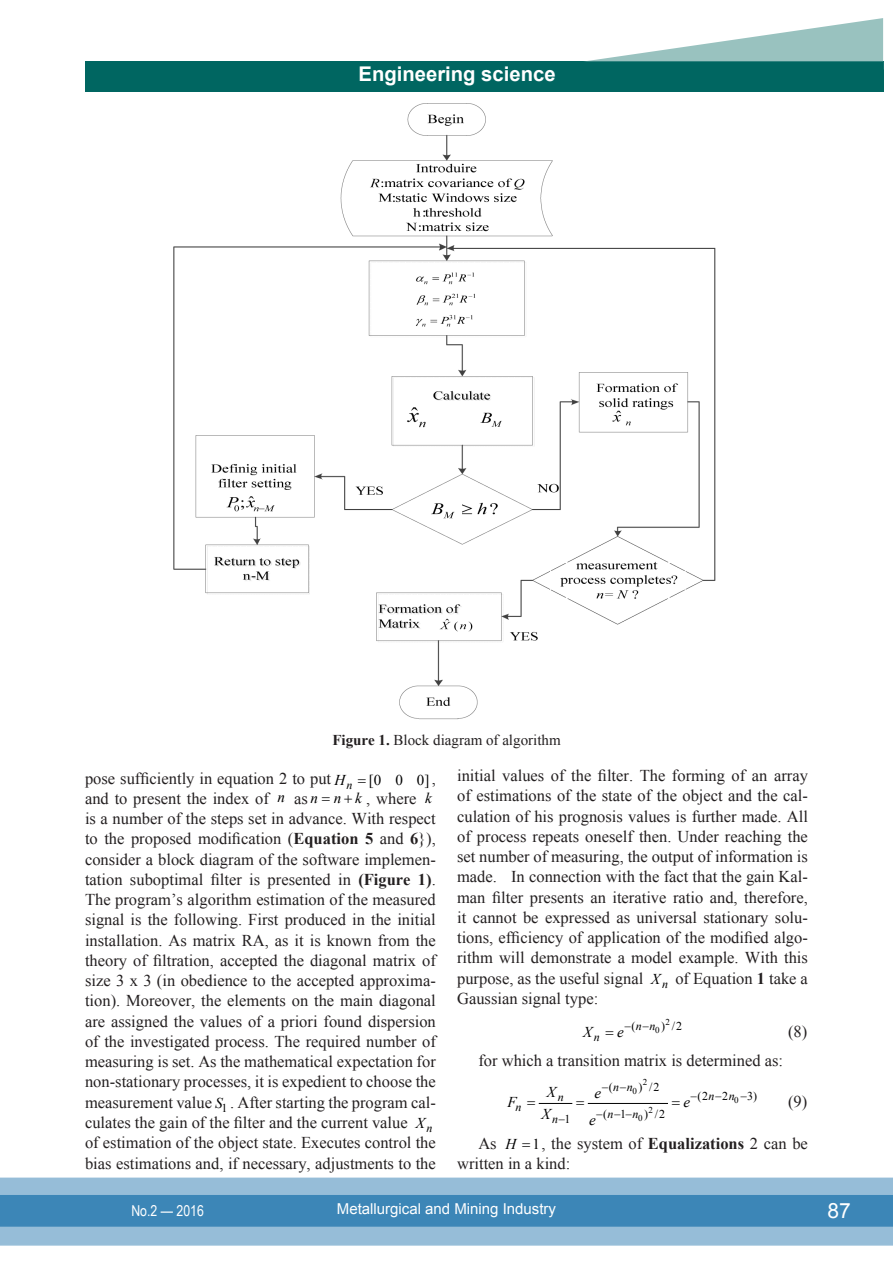
<style>
.page{position:relative;width:893px;height:1263px;background:#fff}
.page>*{position:absolute;margin:0;border:0;box-sizing:border-box;transform-origin:0 0}
.t1{font:21px "Arial";color:#fff}
.t2{font:700 20.25px "Arial";color:#fff}
.ОСНОВНОЙ{font:16.5px/20.2px "Times New Roman";color:#231f20}
.Формула{font:16.5px "Times New Roman";color:#231f20}
.Табл_рис{font:15px "Times New Roman";color:#231f20}
.t3{font:15px "Arial";color:#fff}
.t4{font:italic 15px "Times New Roman";color:#000}
.t5{font:15px "Arial Narrow";color:#fff}
.ОСНОВНОЙ-2{font:15px "Times New Roman";color:#000}
.t6{font:12px "Times New Roman";color:#000}
.t7{font:italic 12px "Times New Roman";color:#000}
.t8{font:9px "Times New Roman";color:#000}
.s1{font-weight:700}
.s2{font-style:italic;font-size:15px;color:#000}
.s3{font-size:16.5px;color:#231f20}
.s4{font-style:normal}
.s5{font-size:15px;color:#000}
</style>
<div class="page">
<div style="left:0;top:1177px;width:893px;height:68px;background:#96bdd8"></div>
<div style="left:0;top:1195px;width:893px;height:32px;background:#3c86b7;border:2px solid #3c86b7"></div>
<div style="left:85px;top:62px;width:798px;height:30px;background:#006661"></div>
<svg style="left:583px;top:18px;width:300px;height:44px"></svg>
<hr style="left:539px;top:1103px;width:33px;height:1px;background:#000">
<hr style="left:588px;top:1103px;width:79px;height:1px;background:#000">
<img style="left:173px;top:103px;width:543px;height:617px">
<p class="t2" style="left:359px;top:61px;width:198px">Engineering science</p>
<p class="Табл_рис" style="left:332px;top:730px;width:230px"><span class="s1">Figure 1.</span> Block diagram of algorithm</p>
<p class="ОСНОВНОЙ" style="left:85px;top:768px;width:269px">pose sufficiently in equation 2 to put <span class="s2">H</span><sub>n</sub></p>
<p class="ОСНОВНОЙ-2" style="left:369px;top:770px;width:69px">[0 0 0] <span class="s3">,</span></p>
<p class="ОСНОВНОЙ" style="left:85px;top:788px;width:185px">and to present the index of</p>
<p class="t4" style="left:278px;top:786px;width:9px">n</p>
<p class="ОСНОВНОЙ" style="left:294px;top:788px;width:124px">as <span class="s2">n n k</span> , where</p>
<p class="t4" style="left:425px;top:787px;width:8px">k</p>
<p class="ОСНОВНОЙ" style="left:85px;top:808px;width:352px;text-align:justify">is a number of the steps set in advance. With respect to the proposed modification (<span class="s1">Equation 5</span> and <span class="s1">6</span>}), consider a block diagram of the software implemen&shy;tation suboptimal filter is presented in <span class="s1">(Figure 1)</span>.<br>The program’s algorithm estimation of the measured signal is the following. First produced in the initial installation. As matrix RA, as it is known from the theory of filtration, accepted the diagonal matrix of size 3 x 3 (in obedience to the accepted approxima&shy;tion). Moreover, the elements on the main diagonal are assigned the values of a priori found dispersion of the investigated process. The required number of measuring is set. As the mathematical expectation for non-stationary processes, it is expedient to choose the measurement value</p>
<p class="ОСНОВНОЙ" style="left:85px;top:1092px;width:352px;text-indent:145px">. After starting the program cal&shy;culates the gain of the filter and the current value</p>
<p class="t6" style="left:215px;top:1099px;width:14px">1<sup>S</sup></p>
<p class="t4" style="left:416px;top:1113px;width:18px">X<sub>n</sub></p>
<p class="ОСНОВНОЙ" style="left:85px;top:1132px;width:352px">of estimation of the object state. Executes control the bias estimations and, if necessary, adjustments to the</p>
<p class="ОСНОВНОЙ" style="left:457px;top:765px;width:352px;text-align:justify">initial values of the filter. The forming of an array of estimations of the state of the object and the cal&shy;culation of his prognosis values is further made. All of process repeats oneself then. Under reaching the set number of measuring, the output of information is made. In connection with the fact that the gain Kal&shy;man filter presents an iterative ratio and, therefore, it cannot be expressed as universal stationary solu&shy;tions, efficiency of application of the modified algo&shy;rithm will demonstrate a model example. With this purpose, as the useful signal</p>
<p class="ОСНОВНОЙ" style="left:651px;top:968px;width:158px"><span class="s2">X</span><sub>n</sub> of Equation <span class="s1">1</span> take a</p>
<p class="ОСНОВНОЙ" style="left:457px;top:988px;width:143px">Gaussian signal type:</p>
<p class="t8" style="left:666px;top:1015px;width:6px">2</p>
<p class="t7" style="left:631px;top:1017px;width:26px"><span class="s4">(</span>n n</p>
<p class="t6" style="left:661px;top:1018px;width:22px">) /2</p>
<p class="t4" style="left:583px;top:1021px;width:11px">X</p>
<p class="t4" style="left:617px;top:1021px;width:8px">e</p>
<p class="t7" style="left:594px;top:1028px;width:7px">n</p>
<p class="Формула" style="left:788px;top:1020px;width:21px">(8)</p>
<p class="ОСНОВНОЙ" style="left:478px;top:1050px;width:306px">for which a transition matrix is determined as:</p>
<p class="t8" style="left:643px;top:1076px;width:6px">2</p>
<p class="t8" style="left:633px;top:1085px;width:6px">0</p>
<p class="t8" style="left:734px;top:1094px;width:6px">0</p>
<p class="t8" style="left:649px;top:1103px;width:6px">2</p>
<p class="t8" style="left:638px;top:1112px;width:6px">0</p>
<p class="t8" style="left:655px;top:1024px;width:6px">0</p>
<p class="t7" style="left:609px;top:1078px;width:26px"><span class="s4">(</span>n n</p>
<p class="t6" style="left:639px;top:1078px;width:22px">) /2</p>
<p class="t4" style="left:547px;top:1082px;width:11px">X</p>
<p class="t4" style="left:595px;top:1082px;width:8px">e</p>
<p class="t6" style="left:691px;top:1088px;width:39px">−(2 2</p>
<p class="t6" style="left:740px;top:1088px;width:18px">−3)</p>
<p class="t7" style="left:558px;top:1089px;width:7px">n</p>
<p class="t7" style="left:708px;top:1088px;width:28px">n n</p>
<p class="Формула" style="left:788px;top:1090px;width:21px">(9)</p>
<p class="t4" style="left:507px;top:1092px;width:11px">F</p>
<p class="t4" style="left:683px;top:1092px;width:8px">e</p>
<p class="t4" style="left:541px;top:1104px;width:11px">X</p>
<p class="t4" style="left:589px;top:1110px;width:8px">e</p>
<p class="t7" style="left:515px;top:1099px;width:7px">n</p>
<p class="t6" style="left:603px;top:1106px;width:24px">( 1</p>
<p class="t6" style="left:644px;top:1106px;width:22px">) /2</p>
<p class="t7" style="left:596px;top:1106px;width:44px">− − −n</p>
<p class="t7" style="left:608px;top:1106px;width:7px">n</p>
<p class="t7" style="left:552px;top:1111px;width:20px">n−<span class="s4">1</span></p>
<p class="ОСНОВНОЙ" style="left:457px;top:1133px;width:352px;text-indent:48px"><span class="s2">H</span> <span class="s5">1</span>, the system of <span class="s1">Equalizations</span> 2 can be written in a kind:</p>
<p class="ОСНОВНОЙ" style="left:478px;top:1133px;width:20px">As</p>
<p class="t5" style="left:131px;top:1200px;width:74px">No.2 — 2016</p>
<p class="t3" style="left:337px;top:1199px;width:221px">Metallurgical and Mining Industry</p>
<p class="t1" style="left:827px;top:1197px;width:25px">87</p>
</div>
